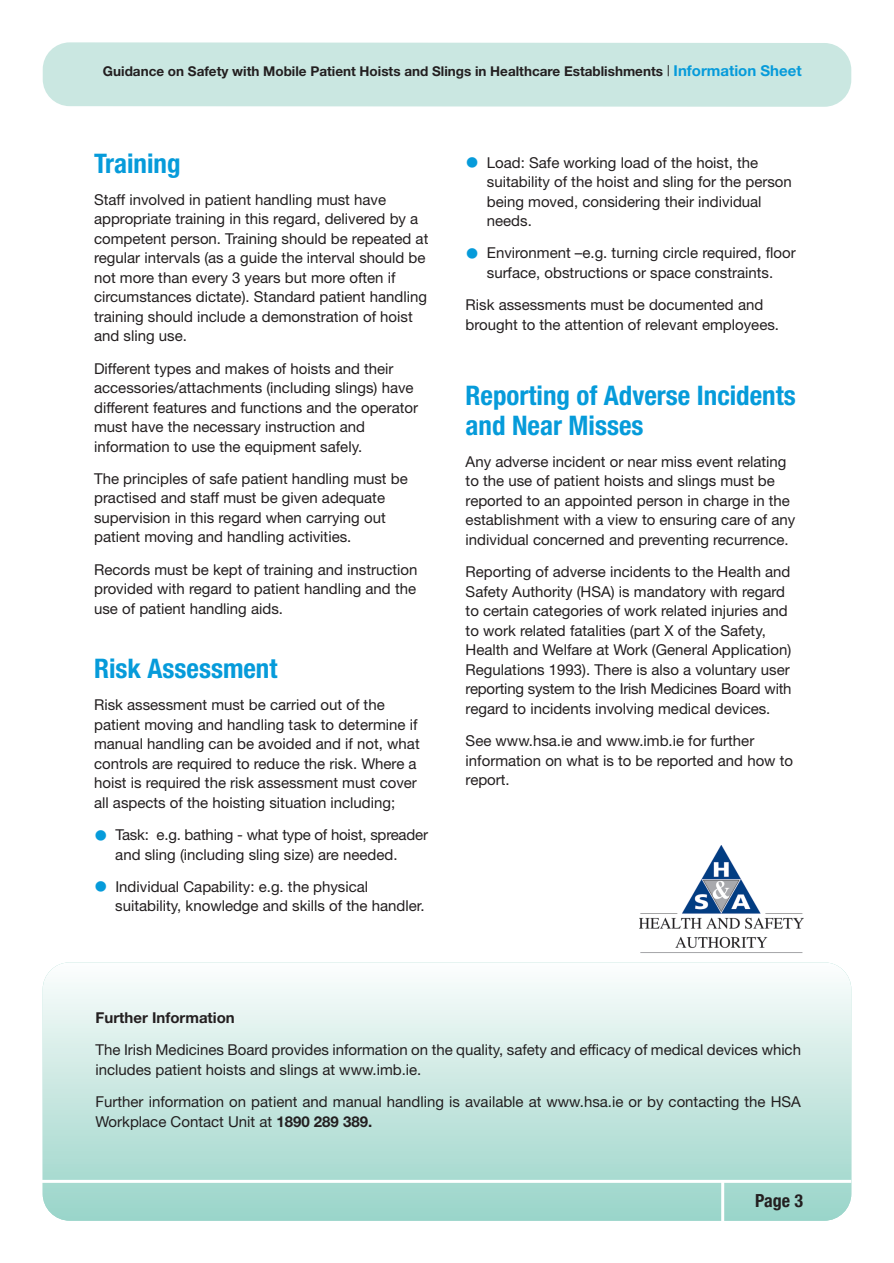
<style>
.page{position:relative;width:894px;height:1263px;background:#fff}
.page>*{position:absolute;margin:0;border:0;box-sizing:border-box;transform-origin:0 0}
.t1{font:700 condensed 27px/30px "Helvetica Neue LT";color:#069bda}
.t2{font:700 condensed 18px "Helvetica Neue";color:#231f20}
.t3{font:15px/19.5px "Helvetica Neue LT";color:#231f20}
.t4{font:700 15px "Helvetica Neue LT";color:#231f20}
.t5{font:700 13.5px "Helvetica Neue LT";color:#231f20}
.s1{font-weight:400;font-stretch:condensed;font-size:15px}
.s2{font-size:15px;color:#069bda}
.s3{color:#069bda}
.s4{font-weight:700}
</style>
<div class="page">
<div style="left:43px;top:42px;width:808px;height:65px;background:#cae7e1"></div>
<div style="left:43px;top:962px;width:808px;height:258px;background:linear-gradient(to bottom,#fcfdfc,#99d4c8);border-radius:27px"></div>
<hr style="left:35px;top:1180px;width:816px;height:3px;background:#fff">
<hr style="left:721px;top:1181px;width:3px;height:53px;background:#fff">
<img style="left:639px;top:846px;width:163px;height:107px">
<p class="t5" style="left:103px;top:66px;width:700px">Guidance on Safety with Mobile Patient Hoists and Slings in Healthcare Establishments <span class="s1">|</span> <span class="s2">Information Sheet</span></p>
<h1 class="t1" style="left:94px;top:150px;width:88px">Training</h1>
<p class="t3" style="left:94px;top:191px;width:336px">Staff involved in patient handling must have appropriate training in this regard, delivered by a competent person. Training should be repeated at regular intervals (as a guide the interval should be not more than every 3 years but more often if circumstances dictate). Standard patient handling training should include a demonstration of hoist and sling use.</p>
<p class="t3" style="left:94px;top:360px;width:325px">Different types and makes of hoists and their accessories/attachments (including slings) have different features and functions and the operator must have the necessary instruction and information to use the equipment safely.</p>
<p class="t3" style="left:94px;top:470px;width:315px">The principles of safe patient handling must be practised and staff must be given adequate supervision in this regard when carrying out patient moving and handling activities.</p>
<p class="t3" style="left:94px;top:561px;width:325px;text-align:justify">Records must be kept of training and instruction provided with regard to patient handling and the use of patient handling aids.</p>
<h1 class="t1" style="left:94px;top:656px;width:185px">Risk Assessment</h1>
<p class="t3" style="left:94px;top:697px;width:327px">Risk assessment must be carried out of the patient moving and handling task to determine if manual handling can be avoided and if not, what controls are required to reduce the risk. Where a hoist is required the risk assessment must cover all aspects of the hoisting situation including;</p>
<p class="t3" style="left:115px;top:826px;width:314px;text-indent:-21px"><span class="s3">●</span> Task: e.g. bathing - what type of hoist, spreader and sling (including sling size) are needed.</p>
<p class="t3" style="left:115px;top:878px;width:310px;text-indent:-21px"><span class="s3">●</span> Individual Capability: e.g. the physical suitability, knowledge and skills of the handler.</p>
<p class="t3" style="left:486px;top:154px;width:306px;text-indent:-21px"><span class="s3">●</span> Load: Safe working load of the hoist, the suitability of the hoist and sling for the person being moved, considering their individual needs.</p>
<p class="t3" style="left:465px;top:245px;width:331px;text-align:center"><span class="s3">●</span> Environment –e.g. turning circle required, floor surface, obstructions or space constraints.</p>
<p class="t3" style="left:465px;top:296px;width:315px">Risk assessments must be documented and brought to the attention of relevant employees.</p>
<h1 class="t1" style="left:465px;top:382px;width:331px">Reporting of Adverse Incidents and Near Misses</h1>
<p class="t3" style="left:465px;top:453px;width:331px">Any adverse incident or near miss event relating to the use of patient hoists and slings must be reported to an appointed person in charge in the establishment with a view to ensuring care of any individual concerned and preventing recurrence.</p>
<p class="t3" style="left:465px;top:564px;width:327px">Reporting of adverse incidents to the Health and Safety Authority (HSA) is mandatory with regard to certain categories of work related injuries and to work related fatalities (part X of the Safety, Health and Welfare at Work (General Application)<br>Regulations 1993). There is also a voluntary user reporting system to the Irish Medicines Board with regard to incidents involving medical devices.</p>
<p class="t3" style="left:465px;top:732px;width:329px">See www.hsa.ie and www.imb.ie for further information on what is to be reported and how to report.</p>
<p class="t4" style="left:96px;top:1012px;width:141px">Further Information</p>
<p class="t3" style="left:96px;top:1041px;width:706px">The Irish Medicines Board provides information on the quality, safety and efficacy of medical devices which includes patient hoists and slings at www.imb.ie.</p>
<p class="t3" style="left:96px;top:1093px;width:706px">Further information on patient and manual handling is available at www.hsa.ie or by contacting the HSA<br>Workplace Contact Unit at <span class="s4">1890 289 389.</span></p>
<p class="t2" style="left:755px;top:1190px;width:49px">Page 3</p>
</div>
